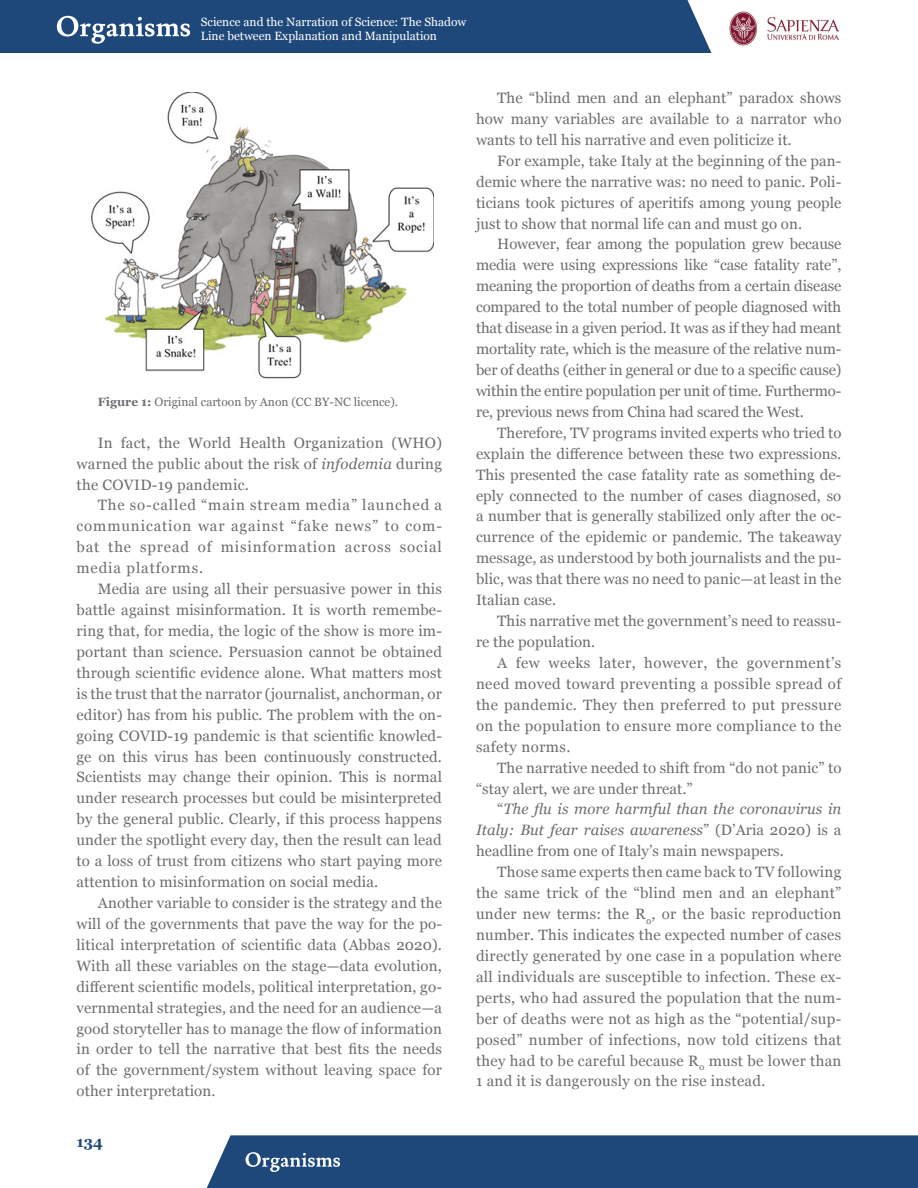
<style>
.page{position:relative;width:918px;height:1188px;background:#fff}
.page>*{position:absolute;margin:0;border:0;box-sizing:border-box;transform-origin:0 0}
.Testo__con_rientro{font:15px/20.9px "Georgia";letter-spacing:.005em;color:#6c6d70;text-align:justify}
.Testo__con_rientro-2{font:italic 15px/21px "Georgia";letter-spacing:.005em;color:#6c6d70;text-align:justify}
.Testo_in_greco{font:700 15px "Georgia";color:#1f487a}
.t1{font:12px/14.4px "Georgia";color:#fff}
.Testo_Box{font:12px "Georgia";color:#6c6d70}
.s1{font-weight:700}
.s2{font-style:italic}
.s3{font-style:normal}
</style>
<div class="page">
<img style="left:729px;top:11px;width:110px;height:35px">
<div style="left:0;top:0;width:711px;height:53px;background:#1f487a"></div>
<div style="left:207px;top:1135px;width:711px;height:53px;background:#1f487a"></div>
<img style="left:91px;top:92px;width:342px;height:287px">
<p class="t1" style="left:201px;top:15px;width:267px">Science and the Narration of Science: The Shadow<br>Line between Explanation and Manipulation</p>
<p class="Testo_Box" style="left:98px;top:394px;width:302px"><span class="s1">Figure 1:</span> Original cartoon by Anon (CC BY-NC licence).</p>
<p class="Testo__con_rientro" style="left:77px;top:432px;width:367px;text-indent:21px">In fact, the World Health Organization (WHO) warned the public about the risk of <span class="s2">infodemia</span> during the COVID-19 pandemic.</p>
<p class="Testo__con_rientro" style="left:77px;top:495px;width:367px;text-indent:21px">The so-called “main stream media” launched a communication war against “fake news” to com&shy;bat the spread of misinformation across social media platforms.</p>
<p class="Testo__con_rientro" style="left:77px;top:579px;width:367px;text-indent:21px">Media are using all their persuasive power in this battle against misinformation. It is worth remembe&shy;ring that, for media, the logic of the show is more im&shy;portant than science. Persuasion cannot be obtained through scientific evidence alone. What matters most is the trust that the narrator (journalist, anchorman, or editor) has from his public. The problem with the on&shy;going COVID-19 pandemic is that scientific knowled&shy;ge on this virus has been continuously constructed.<br>Scientists may change their opinion. This is normal under research processes but could be misinterpreted by the general public. Clearly, if this process happens under the spotlight every day, then the result can lead to a loss of trust from citizens who start paying more attention to misinformation on social media.</p>
<p class="Testo__con_rientro" style="left:77px;top:893px;width:367px;text-indent:21px">Another variable to consider is the strategy and the will of the governments that pave the way for the po&shy;litical interpretation of scientific data (Abbas 2020).<br>With all these variables on the stage—data evolution, different scientific models, political interpretation, go&shy;vernmental strategies, and the need for an audience—a good storyteller has to manage the flow of information in order to tell the narrative that best fits the needs of the government/system without leaving space for other interpretation.</p>
<p class="Testo_in_greco" style="left:77px;top:1132px;width:28px">134</p>
<p class="Testo__con_rientro" style="left:476px;top:88px;width:367px;text-indent:21px">The “blind men and an elephant” paradox shows how many variables are available to a narrator who wants to tell his narrative and even politicize it.</p>
<p class="Testo__con_rientro" style="left:476px;top:150px;width:367px;text-indent:21px">For example, take Italy at the beginning of the pan&shy;demic where the narrative was: no need to panic. Poli&shy;ticians took pictures of aperitifs among young people just to show that normal life can and must go on.</p>
<p class="Testo__con_rientro" style="left:476px;top:234px;width:367px;text-indent:21px">However, fear among the population grew because media were using expressions like “case fatality rate”, meaning the proportion of deaths from a certain disease compared to the total number of people diagnosed with that disease in a given period. It was as if they had meant mortality rate, which is the measure of the relative num&shy;ber of deaths (either in general or due to a specific cause) within the entire population per unit of time. Furthermo&shy;re, previous news from China had scared the West.</p>
<p class="Testo__con_rientro" style="left:476px;top:422px;width:367px;text-indent:21px">Therefore, TV programs invited experts who tried to explain the difference between these two expressions.<br>This presented the case fatality rate as something de&shy;eply connected to the number of cases diagnosed, so a number that is generally stabilized only after the oc&shy;currence of the epidemic or pandemic. The takeaway message, as understood by both journalists and the pu&shy;blic, was that there was no need to panic—at least in the Italian case.</p>
<p class="Testo__con_rientro" style="left:476px;top:611px;width:367px;text-indent:21px">This narrative met the government’s need to reassu&shy;re the population.</p>
<p class="Testo__con_rientro" style="left:476px;top:653px;width:367px;text-indent:21px">A few weeks later, however, the government’s need moved toward preventing a possible spread of the pandemic. They then preferred to put pressure on the population to ensure more compliance to the safety norms.</p>
<p class="Testo__con_rientro" style="left:476px;top:757px;width:367px;text-indent:21px">The narrative needed to shift from “do not panic” to “stay alert, we are under threat.”</p>
<p class="Testo__con_rientro-2" style="left:476px;top:799px;width:367px;text-indent:21px"><span class="s3">“</span>The flu is more harmful than the coronavirus in Italy: But fear raises awareness<span class="s3">” (D’Aria 2020) is a headline from one of Italy’s main newspapers.</span></p>
<p class="Testo__con_rientro" style="left:476px;top:862px;width:367px;text-indent:21px">Those same experts then came back to TV following the same trick of the “blind men and an elephant” under new terms: the R<sub>0</sub>, or the basic reproduction number. This indicates the expected number of cases directly generated by one case in a population where all individuals are susceptible to infection. These ex&shy;perts, who had assured the population that the num&shy;ber of deaths were not as high as the “potential/sup&shy;posed” number of infections, now told citizens that they had to be careful because R<sub>0</sub> must be lower than 1 and it is dangerously on the rise instead.</p>
</div>
